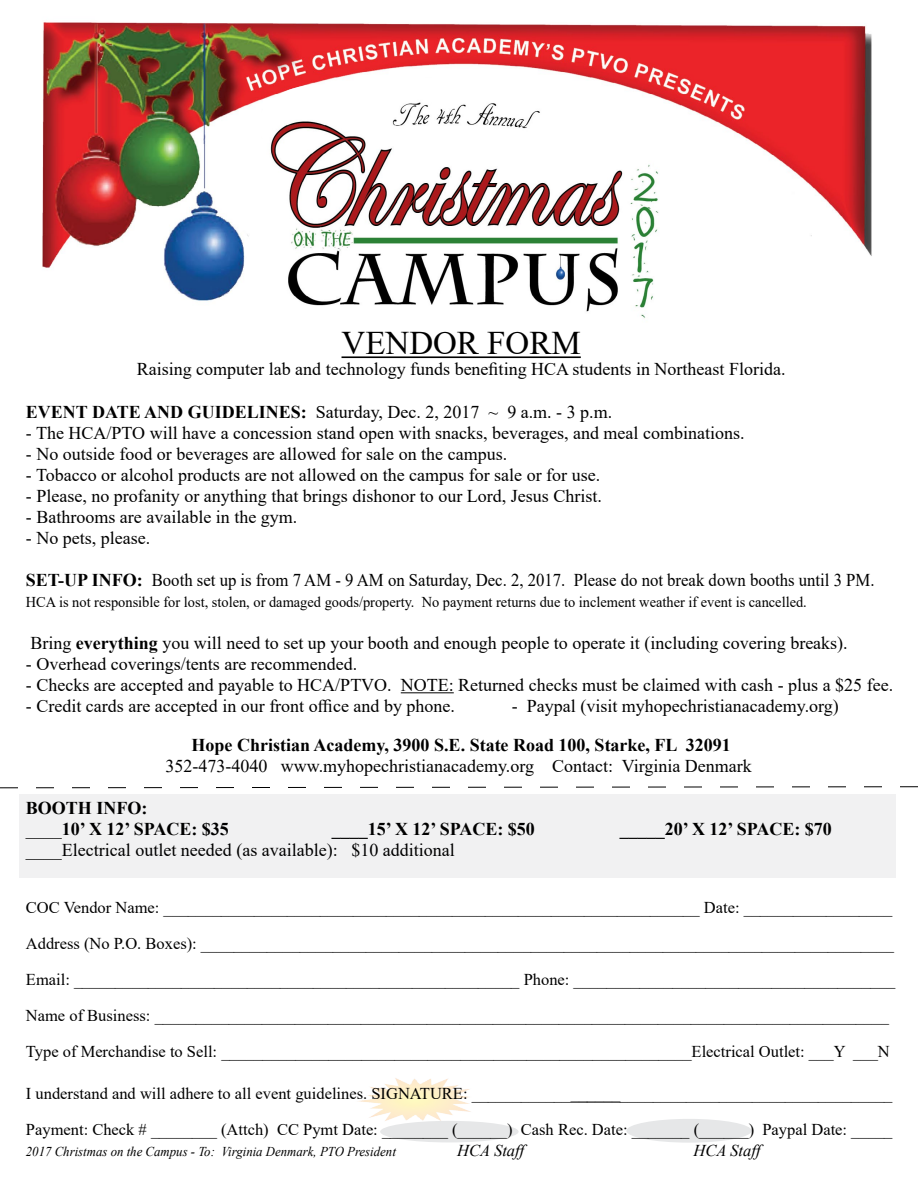
<style>
.page{position:relative;width:918px;height:1188px;background:#fff}
.page>*{position:absolute;margin:0;border:0;box-sizing:border-box;transform-origin:0 0}
.t1{font:33px "Times New Roman";color:#000}
.t2{font:18px "Times New Roman";color:#000}
.t3{font:700 18px/21px "Times New Roman";color:#000}
.t4{font:18px "Times New Roman";color:#000;scale:.93 1}
.t5{font:16.5px/36px "Times New Roman";color:#000}
.t6{font:italic 16.5px "Times New Roman";color:#000}
.t7{font:15px "Times New Roman";color:#000;scale:.96 1}
.t8{font:italic 13.5px "Times New Roman";color:#000;scale:.95 1}
.s1{font-weight:700}
.s2{font-weight:400}
</style>
<div class="page">
<img style="left:358px;top:1078px;width:116px;height:45px">
<div style="left:626px;top:1119px;width:126px;height:24px;background:#e6e7e8;border-radius:50%"></div>
<div style="left:380px;top:1121px;width:139px;height:21px;background:#e6e7e8;border-radius:50%"></div>
<div style="left:19px;top:794px;width:877px;height:84px;background:#f1f1f2"></div>
<img style="left:42px;top:22px;width:830px;height:279px">
<svg style="left:0;top:786px;width:918px;height:3px"></svg>
<hr style="left:342px;top:356px;width:239px;height:2px;background:#000">
<hr style="left:401px;top:692px;width:53px;height:1px;background:#000">
<div style="left:253px;top:279px;width:458px;height:26px;background:#fff"></div>
<div style="left:663px;top:134px;width:50px;height:160px;background:#fff"></div>
<div style="left:367px;top:75px;width:220px;height:42px;background:#fff;border-radius:50%"></div>
<div style="left:258px;top:84px;width:125px;height:81px;background:#fff;border-radius:50%"></div>
<div style="left:657px;top:122px;width:62px;height:188px;background:#fff;border-radius:50%"></div>
<img style="left:264px;top:99px;width:399px;height:220px">
<h1 class="t1" style="left:342px;top:319px;width:241px">VENDOR FORM</h1>
<p class="t2" style="left:137px;top:357px;width:650px">Raising computer lab and technology funds benefiting HCA students in Northeast Florida.</p>
<p class="t2" style="left:26px;top:399px;width:588px"><span class="s1">EVENT DATE AND GUIDELINES:</span> Saturday, Dec. 2, 2017 ~ 9 a.m. - 3 p.m.</p>
<p class="t2" style="left:26px;top:420px;width:720px">- The HCA/PTO will have a concession stand open with snacks, beverages, and meal combinations.</p>
<p class="t2" style="left:26px;top:441px;width:483px">- No outside food or beverages are allowed for sale on the campus.</p>
<p class="t2" style="left:26px;top:462px;width:576px">- Tobacco or alcohol products are not allowed on the campus for sale or for use.</p>
<p class="t2" style="left:26px;top:483px;width:577px">- Please, no profanity or anything that brings dishonor to our Lord, Jesus Christ.</p>
<p class="t2" style="left:26px;top:504px;width:273px">- Bathrooms are available in the gym.</p>
<p class="t2" style="left:26px;top:525px;width:126px">- No pets, please.</p>
<p class="t4" style="left:26px;top:567px;width:914px"><span class="s1">SET-UP INFO:</span> Booth set up is from 7 AM - 9 AM on Saturday, Dec. 2, 2017. Please do not break down booths until 3 PM.</p>
<p class="t7" style="left:26px;top:591px;width:815px">HCA is not responsible for lost, stolen, or damaged goods/property. No payment returns due to inclement weather if event is cancelled.</p>
<p class="t2" style="left:30px;top:630px;width:819px">Bring <span class="s1">everything</span> you will need to set up your booth and enough people to operate it (including covering breaks).</p>
<p class="t2" style="left:26px;top:651px;width:333px">- Overhead coverings/tents are recommended.</p>
<p class="t2" style="left:26px;top:672px;width:869px">- Checks are accepted and payable to HCA/PTVO. NOTE: Returned checks must be claimed with cash - plus a $25 fee.</p>
<p class="t2" style="left:26px;top:693px;width:431px">- Credit cards are accepted in our front office and by phone.</p>
<p class="t2" style="left:512px;top:693px;width:328px">- Paypal (visit myhopechristianacademy.org)</p>
<p class="t3" style="left:192px;top:734px;width:541px">Hope Christian Academy, 3900 S.E. State Road 100, Starke, FL 32091</p>
<p class="t2" style="left:165px;top:753px;width:588px">352-473-4040 www.myhopechristianacademy.org Contact: Virginia Denmark</p>
<p class="t3" style="left:26px;top:797px;width:204px">BOOTH INFO:<br><span class="s2">____</span>10’ X 12’ SPACE: $35</p>
<p class="t3" style="left:332px;top:818px;width:204px">____15’ X 12’ SPACE: $50</p>
<p class="t3" style="left:620px;top:818px;width:213px">_____20’ X 12’ SPACE: $70</p>
<p class="t2" style="left:26px;top:837px;width:430px">____Electrical outlet needed (as available): $10 additional</p>
<p class="t5" style="left:26px;top:889px;width:871px">COC Vendor Name: _________________________________________________________________ Date: __________________ Address (No P.O. Boxes): ____________________________________________________________________________________ Email: ______________________________________________________ Phone: _______________________________________ Name of Business: _________________________________________________________________________________________ Type of Merchandise to Sell: _________________________________________________________Electrical Outlet: ___Y ___N</p>
<p class="t5" style="left:26px;top:1075px;width:868px">I understand and will adhere to all event guidelines. SIGNATURE: ____________<span class="s1">______</span>_________________________________<br>Payment: Check # ________ (Attch) CC Pymt Date: ________ (______) Cash Rec. Date: _______ (______) Paypal Date: _____</p>
<p class="t8" style="left:26px;top:1142px;width:391px">2017 Christmas on the Campus - To: Virginia Denmark, PTO President</p>
<p class="t6" style="left:457px;top:1139px;width:75px">HCA Staff</p>
<p class="t6" style="left:693px;top:1139px;width:75px">HCA Staff</p>
</div>
